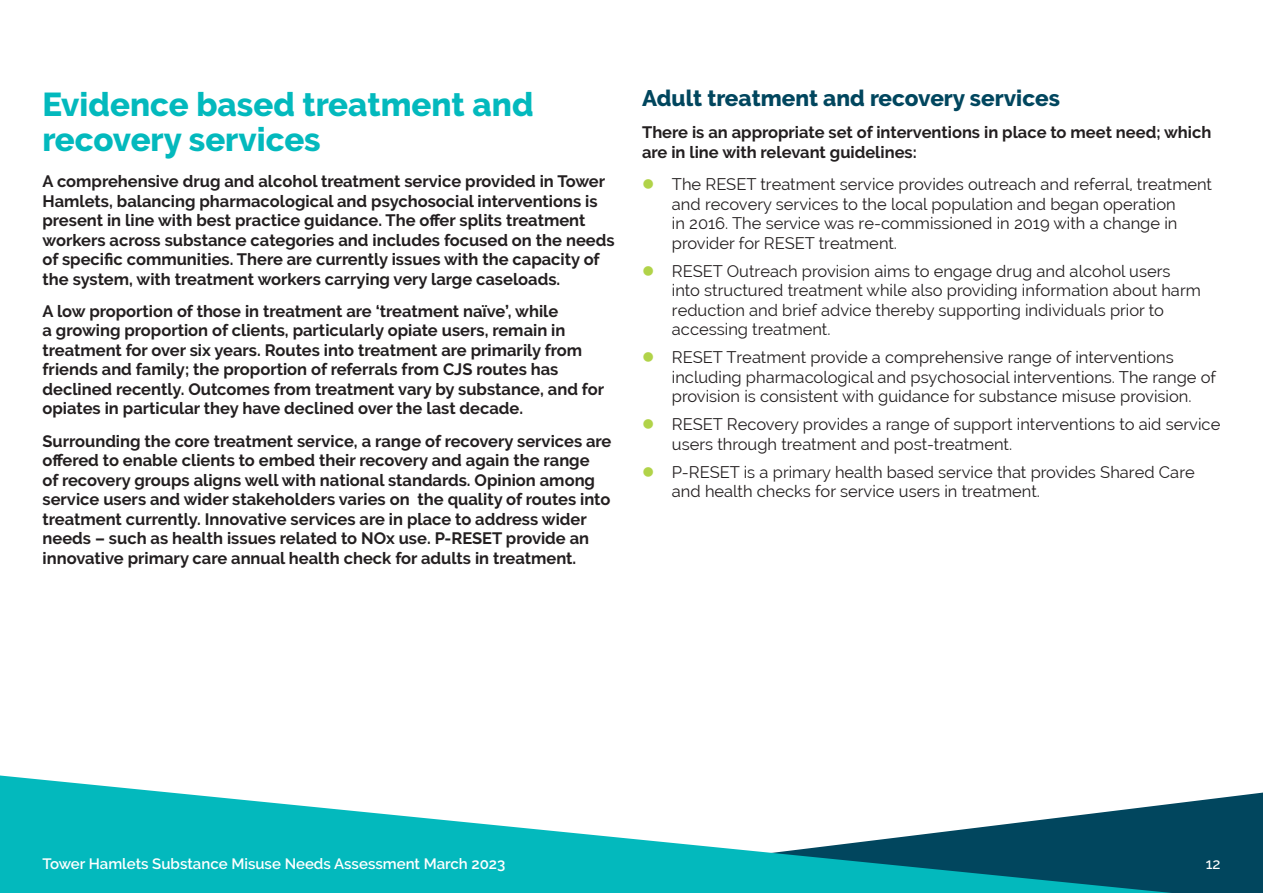
<style>
.page{position:relative;width:1263px;height:893px;background:#fff}
.page>*{position:absolute;margin:0;border:0;box-sizing:border-box;transform-origin:0 0}
.Subhead{font:800 33px/34.5px "Raleway";color:#03b9bd}
._3rd_tier_copy{font:800 22.5px "Raleway";color:#01465e}
.Body{font:700 16.5px/19.5px "Raleway";color:#231f20}
.t1{font:16.5px/19.5px "Raleway";color:#231f20}
.t2{font:600 15px "Raleway";color:#fff}
.t3{font:500 15px "Raleway";color:#fff}
</style>
<div class="page">
<svg style="left:0;top:775px;width:1263px;height:118px;fill:#03b9bd"></svg>
<p class="Subhead" style="left:43px;top:87px;width:493px">Evidence based treatment and recovery services</p>
<p class="Body" style="left:43px;top:172px;width:574px">A comprehensive drug and alcohol treatment service provided in Tower Hamlets, balancing pharmacological and psychosocial interventions is present in line with best practice guidance. The offer splits treatment workers across substance categories and includes focused on the needs of specific communities. There are currently issues with the capacity of the system, with treatment workers carrying very large caseloads.</p>
<p class="Body" style="left:43px;top:301px;width:563px">A low proportion of those in treatment are ‘treatment naïve’, while<br>a growing proportion of clients, particularly opiate users, remain in treatment for over six years. Routes into treatment are primarily from friends and family; the proportion of referrals from CJS routes has declined recently. Outcomes from treatment vary by substance, and for opiates in particular they have declined over the last decade.</p>
<p class="Body" style="left:43px;top:431px;width:570px">Surrounding the core treatment service, a range of recovery services are offered to enable clients to embed their recovery and again the range<br>of recovery groups aligns well with national standards. Opinion among service users and wider stakeholders varies on the quality of routes into treatment currently. Innovative services are in place to address wider needs – such as health issues related to NOx use. P-RESET provide an innovative primary care annual health check for adults in treatment.</p>
<p class="_3rd_tier_copy" style="left:642px;top:85px;width:419px">Adult treatment and recovery services</p>
<p class="Body" style="left:642px;top:123px;width:571px">There is an appropriate set of interventions in place to meet need; which are in line with relevant guidelines:</p>
<p class="t1" style="left:672px;top:175px;width:542px">The RESET treatment service provides outreach and referral, treatment and recovery services to the local population and began operation<br>in 2016. The service was re-commissioned in 2019 with a change in provider for RESET treatment.</p>
<p class="t1" style="left:672px;top:261px;width:530px">RESET Outreach provision aims to engage drug and alcohol users into structured treatment while also providing information about harm reduction and brief advice thereby supporting individuals prior to accessing treatment.</p>
<p class="t1" style="left:672px;top:348px;width:546px">RESET Treatment provide a comprehensive range of interventions including pharmacological and psychosocial interventions. The range of provision is consistent with guidance for substance misuse provision.</p>
<p class="t1" style="left:672px;top:415px;width:550px">RESET Recovery provides a range of support interventions to aid service users through treatment and post-treatment.</p>
<p class="t1" style="left:672px;top:462px;width:524px">P-RESET is a primary health based service that provides Shared Care and health checks for service users in treatment.</p>
<p class="t2" style="left:43px;top:855px;width:464px">Tower Hamlets Substance Misuse Needs Assessment March 2023</p>
<p class="t3" style="left:1206px;top:855px;width:16px">12</p>
</div>
